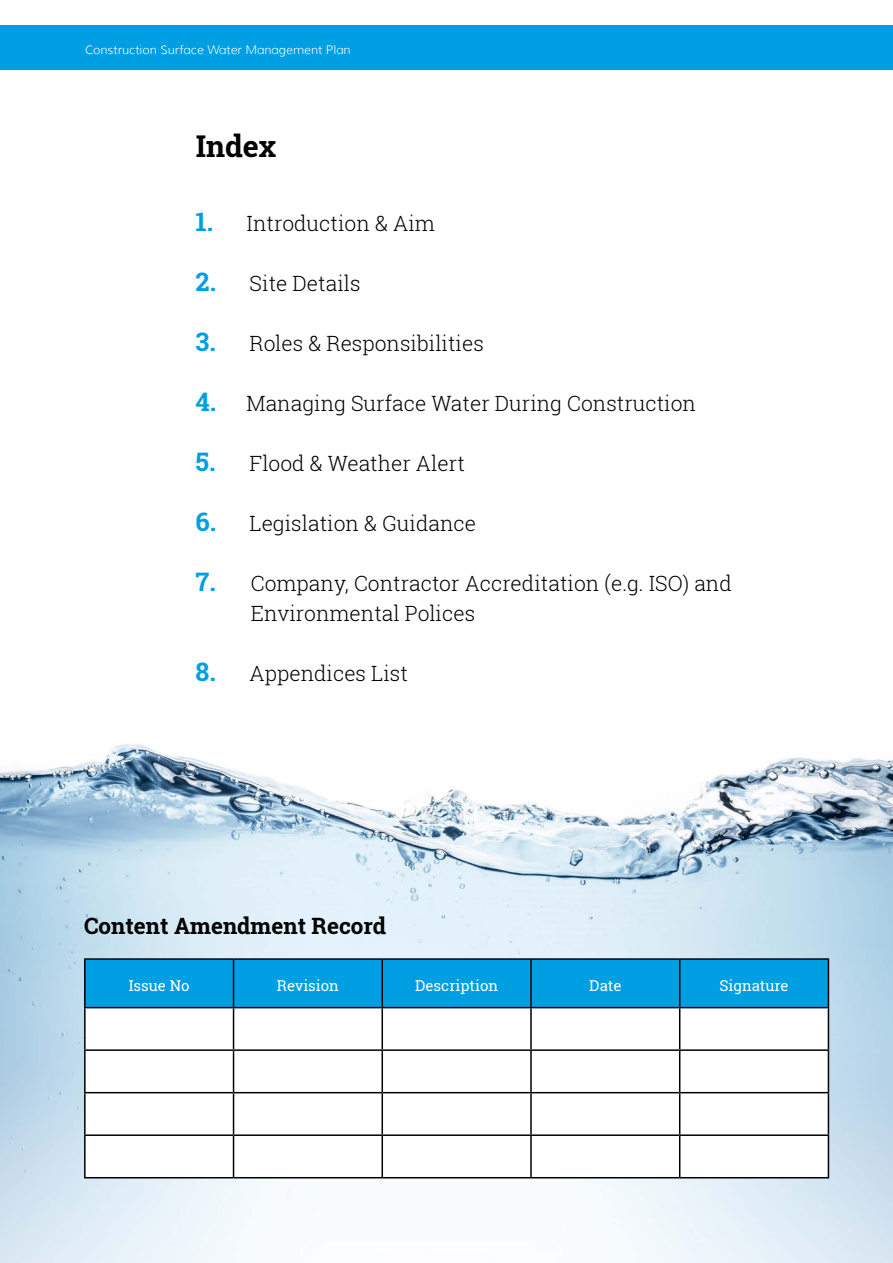
<style>
.page{position:relative;width:893px;height:1263px;background:#fff}
.page>*{position:absolute;margin:0;border:0;box-sizing:border-box;transform-origin:0 0}
.t1{font:700 30px "Roboto Slab";color:#000}
.t2{font:700 22.5px "Roboto Slab";color:#000}
.t3{font:300 21px/30px "Roboto Slab";color:#000}
.t4{font:15px "Roboto Slab";color:#fff}
.t5{font:300 12px "Muli";color:#fff}
.s1{font-weight:700;font-size:25.5px;color:#009fe3}
</style>
<div class="page">
<div style="left:0;top:26px;width:893px;height:44px;background:#009fe3"></div>
<img style="left:0;top:744px;width:893px;height:519px">
<div style="left:86px;top:960px;width:742px;height:47px;background:#009fe3"></div>
<svg style="left:86px;top:1008px;width:742px;height:169px"></svg>
<hr style="left:84px;top:958px;width:150px;height:2px;background:#000">
<hr style="left:84px;top:960px;width:2px;height:47px;background:#000">
<hr style="left:234px;top:958px;width:148px;height:2px;background:#000">
<hr style="left:233px;top:960px;width:1px;height:47px;background:#000">
<hr style="left:382px;top:958px;width:149px;height:2px;background:#000">
<hr style="left:381px;top:960px;width:2px;height:47px;background:#000">
<hr style="left:531px;top:958px;width:149px;height:2px;background:#000">
<hr style="left:530px;top:960px;width:2px;height:47px;background:#000">
<hr style="left:680px;top:958px;width:149px;height:2px;background:#000">
<hr style="left:679px;top:960px;width:1px;height:47px;background:#000">
<hr style="left:828px;top:960px;width:1px;height:47px;background:#000">
<hr style="left:84px;top:1007px;width:150px;height:1px;background:#000">
<hr style="left:84px;top:1008px;width:2px;height:41px;background:#000">
<hr style="left:234px;top:1007px;width:148px;height:1px;background:#000">
<hr style="left:233px;top:1008px;width:1px;height:41px;background:#000">
<hr style="left:382px;top:1007px;width:149px;height:1px;background:#000">
<hr style="left:381px;top:1008px;width:2px;height:41px;background:#000">
<hr style="left:531px;top:1007px;width:149px;height:1px;background:#000">
<hr style="left:530px;top:1008px;width:2px;height:41px;background:#000">
<hr style="left:680px;top:1007px;width:149px;height:1px;background:#000">
<hr style="left:679px;top:1008px;width:1px;height:41px;background:#000">
<hr style="left:828px;top:1008px;width:1px;height:41px;background:#000">
<hr style="left:84px;top:1049px;width:150px;height:2px;background:#000">
<hr style="left:84px;top:1051px;width:2px;height:41px;background:#000">
<hr style="left:234px;top:1049px;width:148px;height:2px;background:#000">
<hr style="left:233px;top:1051px;width:1px;height:41px;background:#000">
<hr style="left:382px;top:1049px;width:149px;height:2px;background:#000">
<hr style="left:381px;top:1051px;width:2px;height:41px;background:#000">
<hr style="left:531px;top:1049px;width:149px;height:2px;background:#000">
<hr style="left:530px;top:1051px;width:2px;height:41px;background:#000">
<hr style="left:680px;top:1049px;width:149px;height:2px;background:#000">
<hr style="left:679px;top:1051px;width:1px;height:41px;background:#000">
<hr style="left:828px;top:1051px;width:1px;height:41px;background:#000">
<hr style="left:84px;top:1092px;width:150px;height:1px;background:#000">
<hr style="left:84px;top:1093px;width:2px;height:41px;background:#000">
<hr style="left:234px;top:1092px;width:148px;height:1px;background:#000">
<hr style="left:233px;top:1093px;width:1px;height:41px;background:#000">
<hr style="left:382px;top:1092px;width:149px;height:1px;background:#000">
<hr style="left:381px;top:1093px;width:2px;height:41px;background:#000">
<hr style="left:531px;top:1092px;width:149px;height:1px;background:#000">
<hr style="left:530px;top:1093px;width:2px;height:41px;background:#000">
<hr style="left:680px;top:1092px;width:149px;height:1px;background:#000">
<hr style="left:679px;top:1093px;width:1px;height:41px;background:#000">
<hr style="left:828px;top:1093px;width:1px;height:41px;background:#000">
<hr style="left:84px;top:1134px;width:150px;height:2px;background:#000">
<hr style="left:84px;top:1136px;width:2px;height:41px;background:#000">
<hr style="left:234px;top:1134px;width:148px;height:2px;background:#000">
<hr style="left:233px;top:1136px;width:1px;height:41px;background:#000">
<hr style="left:382px;top:1134px;width:149px;height:2px;background:#000">
<hr style="left:381px;top:1136px;width:2px;height:41px;background:#000">
<hr style="left:531px;top:1134px;width:149px;height:2px;background:#000">
<hr style="left:530px;top:1136px;width:2px;height:41px;background:#000">
<hr style="left:680px;top:1134px;width:149px;height:2px;background:#000">
<hr style="left:679px;top:1136px;width:1px;height:41px;background:#000">
<hr style="left:828px;top:1136px;width:1px;height:41px;background:#000">
<hr style="left:84px;top:1177px;width:150px;height:1px;background:#000">
<hr style="left:234px;top:1177px;width:148px;height:1px;background:#000">
<hr style="left:382px;top:1177px;width:149px;height:1px;background:#000">
<hr style="left:531px;top:1177px;width:149px;height:1px;background:#000">
<hr style="left:680px;top:1177px;width:149px;height:1px;background:#000">
<p class="t5" style="left:85px;top:43px;width:267px">Construction Surface Water Management Plan</p>
<h1 class="t1" style="left:196px;top:125px;width:82px">Index</h1>
<p class="t3" style="left:196px;top:208px;width:241px"><span class="s1">1.</span> Introduction &amp; Aim</p>
<p class="t3" style="left:196px;top:268px;width:167px"><span class="s1">2.</span> Site Details</p>
<p class="t3" style="left:196px;top:328px;width:290px"><span class="s1">3.</span> Roles &amp; Responsibilities</p>
<p class="t3" style="left:196px;top:388px;width:502px"><span class="s1">4.</span> Managing Surface Water During Construction</p>
<p class="t3" style="left:196px;top:448px;width:271px"><span class="s1">5.</span> Flood &amp; Weather Alert</p>
<p class="t3" style="left:196px;top:508px;width:282px"><span class="s1">6.</span> Legislation &amp; Guidance</p>
<p class="t3" style="left:251px;top:568px;width:482px;text-indent:-55px"><span class="s1">7.</span> Company, Contractor Accreditation (e.g. ISO) and<br>Environmental Polices</p>
<p class="t3" style="left:196px;top:658px;width:214px"><span class="s1">8.</span> Appendices List</p>
<p class="t2" style="left:84px;top:910px;width:303px">Content Amendment Record</p>
<p class="t4" style="left:129px;top:975px;width:62px">Issue No</p>
<p class="t4" style="left:277px;top:975px;width:64px">Revision</p>
<p class="t4" style="left:415px;top:975px;width:84px">Description</p>
<p class="t4" style="left:589px;top:975px;width:34px">Date</p>
<p class="t4" style="left:719px;top:975px;width:71px">Signature</p>
</div>
